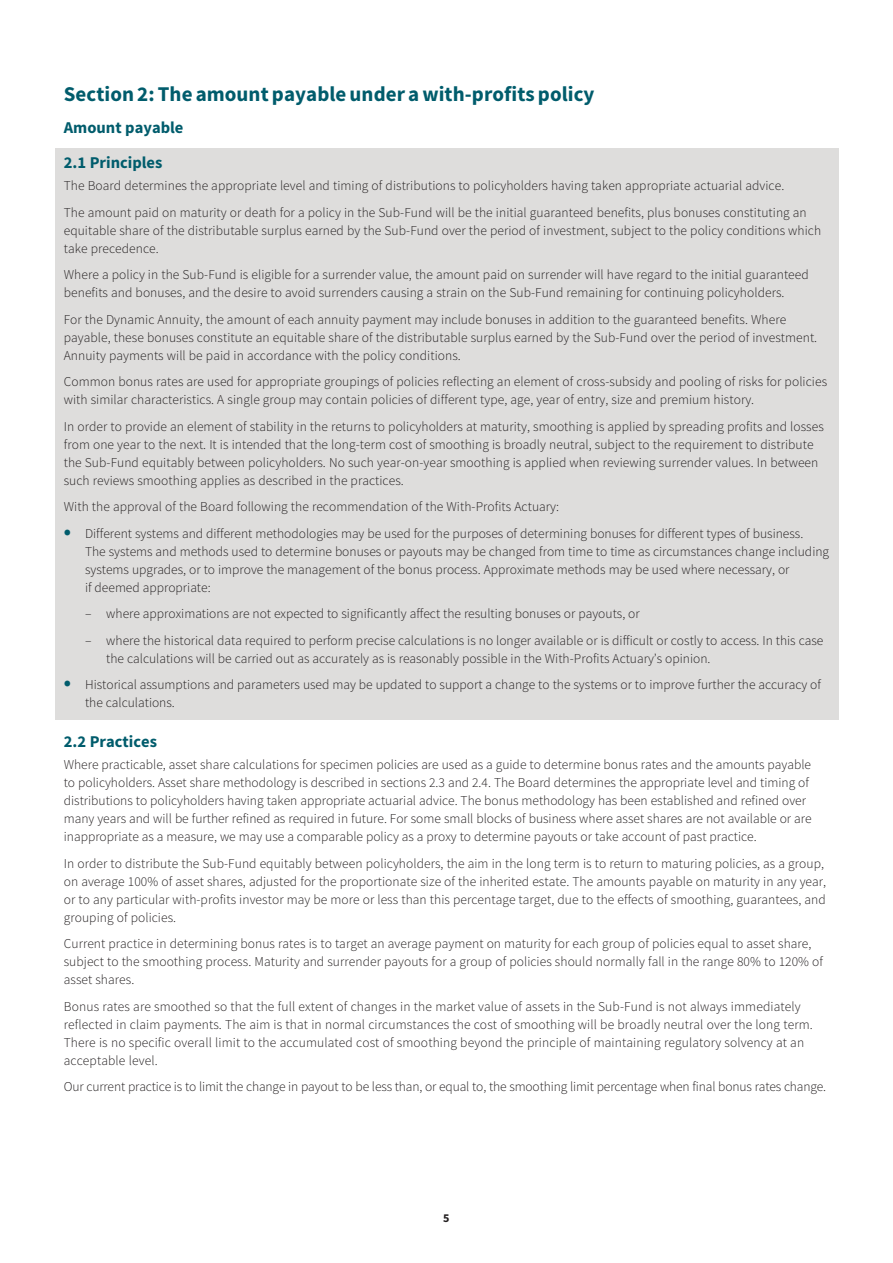
<style>
.page{position:relative;width:893px;height:1263px;background:#fff}
.page>*{position:absolute;margin:0;border:0;box-sizing:border-box;transform-origin:0 0}
.t1{font:700 21px "Source Sans Pro";letter-spacing:.005em;color:#005c6c}
.t2{font:700 16.5px/35.2px "Source Sans Pro";color:#005c6c}
.t3{font:300 13.5px/18px "Source Sans Pro";letter-spacing:.005em;color:#231f20}
.t4{font:700 12px "Source Sans Pro";color:#231f20}
.s1{font-weight:700;font-size:21px;color:#005c6c}
</style>
<div class="page">
<div style="left:55px;top:149px;width:783px;height:571px;background:#dedddc"></div>
<h1 class="t1" style="left:64px;top:80px;width:532px">Section 2: The amount payable under a with-profits policy</h1>
<p class="t2" style="left:64px;top:109px;width:121px">Amount payable<br>2.1 Principles</p>
<p class="t3" style="left:64px;top:173px;width:744px;line-height:26.5px">The Board determines the appropriate level and timing of distributions to policyholders having taken appropriate actuarial advice.<br>The amount paid on maturity or death for a policy in the Sub-Fund will be the initial guaranteed benefits, plus bonuses constituting an</p>
<p class="t3" style="left:64px;top:221px;width:759px">equitable share of the distributable surplus earned by the Sub-Fund over the period of investment, subject to the policy conditions which take precedence.</p>
<p class="t3" style="left:64px;top:266px;width:746px">Where a policy in the Sub-Fund is eligible for a surrender value, the amount paid on surrender will have regard to the initial guaranteed benefits and bonuses, and the desire to avoid surrenders causing a strain on the Sub-Fund remaining for continuing policyholders.</p>
<p class="t3" style="left:64px;top:310px;width:755px">For the Dynamic Annuity, the amount of each annuity payment may include bonuses in addition to the guaranteed benefits. Where payable, these bonuses constitute an equitable share of the distributable surplus earned by the Sub-Fund over the period of investment.<br>Annuity payments will be paid in accordance with the policy conditions.</p>
<p class="t3" style="left:64px;top:373px;width:765px">Common bonus rates are used for appropriate groupings of policies reflecting an element of cross-subsidy and pooling of risks for policies with similar characteristics. A single group may contain policies of different type, age, year of entry, size and premium history.</p>
<p class="t3" style="left:64px;top:417px;width:761px">In order to provide an element of stability in the returns to policyholders at maturity, smoothing is applied by spreading profits and losses from one year to the next. It is intended that the long-term cost of smoothing is broadly neutral, subject to the requirement to distribute the Sub-Fund equitably between policyholders. No such year-on-year smoothing is applied when reviewing surrender values. In between such reviews smoothing applies as described in the practices.</p>
<p class="t3" style="left:64px;top:498px;width:497px">With the approval of the Board following the recommendation of the With-Profits Actuary:</p>
<p class="t3" style="left:85px;top:524px;width:746px;text-indent:-21px"><span class="s1">•</span> Different systems and different methodologies may be used for the purposes of determining bonuses for different types of business.<br>The systems and methods used to determine bonuses or payouts may be changed from time to time as circumstances change including systems upgrades, or to improve the management of the bonus process. Approximate methods may be used where necessary, or<br>if deemed appropriate:</p>
<p class="t3" style="left:85px;top:605px;width:556px">– where approximations are not expected to significantly affect the resulting bonuses or payouts, or</p>
<p class="t3" style="left:106px;top:631px;width:719px;text-indent:-21px">– where the historical data required to perform precise calculations is no longer available or is difficult or costly to access. In this case the calculations will be carried out as accurately as is reasonably possible in the With-Profits Actuary’s opinion.</p>
<p class="t3" style="left:85px;top:676px;width:737px;text-indent:-21px"><span class="s1">•</span> Historical assumptions and parameters used may be updated to support a change to the systems or to improve further the accuracy of the calculations.</p>
<p class="t2" style="left:64px;top:724px;width:95px">2.2 Practices</p>
<p class="t3" style="left:64px;top:756px;width:749px">Where practicable, asset share calculations for specimen policies are used as a guide to determine bonus rates and the amounts payable to policyholders. Asset share methodology is described in sections 2.3 and 2.4. The Board determines the appropriate level and timing of distributions to policyholders having taken appropriate actuarial advice. The bonus methodology has been established and refined over many years and will be further refined as required in future. For some small blocks of business where asset shares are not available or are inappropriate as a measure, we may use a comparable policy as a proxy to determine payouts or take account of past practice.</p>
<p class="t3" style="left:64px;top:854px;width:764px">In order to distribute the Sub-Fund equitably between policyholders, the aim in the long term is to return to maturing policies, as a group, on average 100% of asset shares, adjusted for the proportionate size of the inherited estate. The amounts payable on maturity in any year, or to any particular with-profits investor may be more or less than this percentage target, due to the effects of smoothing, guarantees, and grouping of policies.</p>
<p class="t3" style="left:64px;top:935px;width:761px">Current practice in determining bonus rates is to target an average payment on maturity for each group of policies equal to asset share, subject to the smoothing process. Maturity and surrender payouts for a group of policies should normally fall in the range 80% to 120% of asset shares.</p>
<p class="t3" style="left:64px;top:997px;width:751px">Bonus rates are smoothed so that the full extent of changes in the market value of assets in the Sub-Fund is not always immediately reflected in claim payments. The aim is that in normal circumstances the cost of smoothing will be broadly neutral over the long term.<br>There is no specific overall limit to the accumulated cost of smoothing beyond the principle of maintaining regulatory solvency at an acceptable level.</p>
<p class="t3" style="left:64px;top:1078px;width:764px">Our current practice is to limit the change in payout to be less than, or equal to, the smoothing limit percentage when final bonus rates change.</p>
<p class="t4" style="left:443px;top:1210px;width:8px">5</p>
</div>
